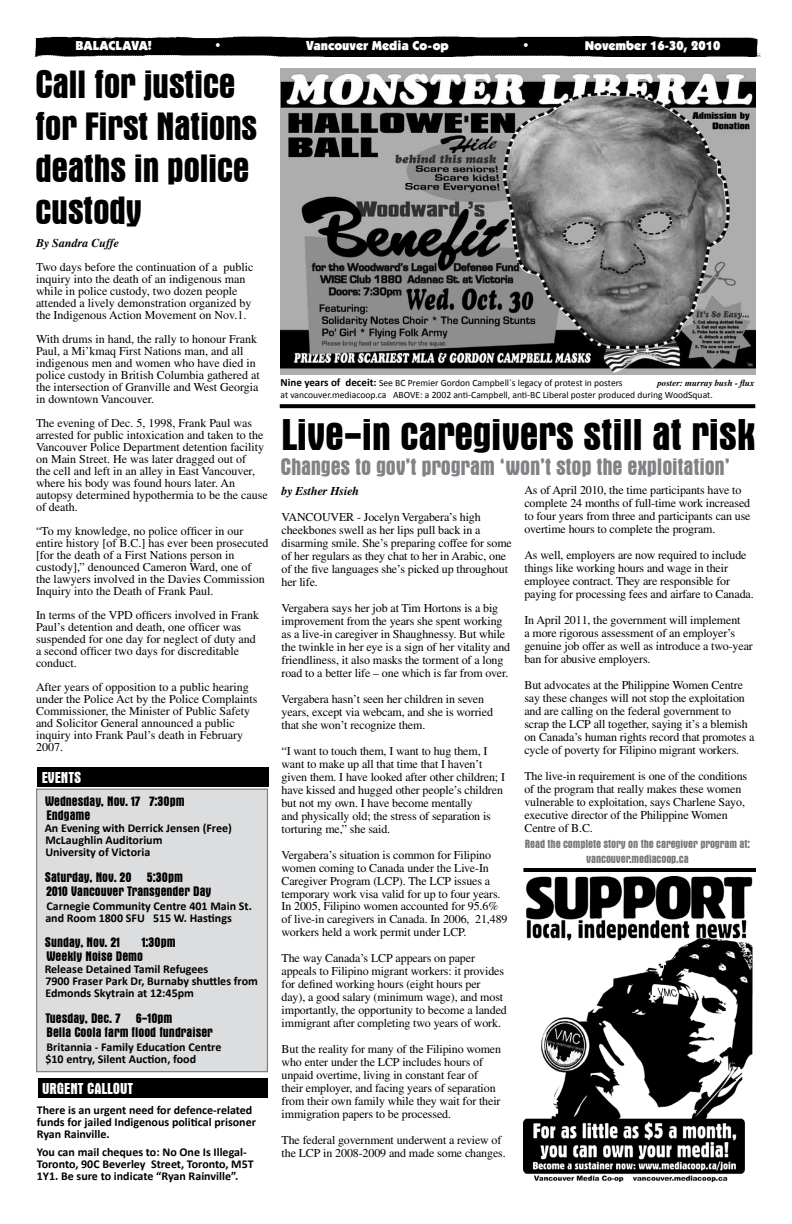
<style>
.page{position:relative;width:792px;height:1224px;background:#fff}
.page>*{position:absolute;margin:0;border:0;box-sizing:border-box;transform-origin:0 0}
.t1{font:700 condensed 45px "Aurora BT";letter-spacing:-.01em;color:#000}
.t2{font:700 condensed 40px/42px "Aurora BT";letter-spacing:-.015em;color:#000}
.t3{font:700 condensed 24px "Aurora BT";letter-spacing:-.01em;color:#818285}
.t4{font:700 condensed 16px "Aurora BT";color:#fff}
.t5{font:700 condensed 14px/14px "Aurora BT";color:#000}
.t6{font:900 13px "Kabel IT Cby BT";color:#fff}
.t7{font:12px/13px "Times";letter-spacing:-.01em;color:#000}
.t8{font:700 12px/12px "Calibri";color:#000}
.t9{font:700 condensed 12px/14.4px "Aurora BT";letter-spacing:-.01em;color:#76787a;text-align:center}
.t10{font:italic 700 12px "Times";letter-spacing:-.01em;color:#000}
.t11{font:9.6px "Calibri";color:#000}
.t12{font:italic 700 9px "Times";color:#000}
.s1{font-weight:700;font-size:11px}
</style>
<div class="page">
<img style="left:34px;top:36px;width:727px;height:21px">
<div style="left:36px;top:42px;width:720px;height:12px;background:#000"></div>
<div style="left:37px;top:767px;width:231px;height:19px;background:#000"></div>
<div style="left:37px;top:789px;width:230px;height:283px;background:#dcddde"></div>
<div style="left:36px;top:789px;width:232px;height:283px;border:1px solid #808285"></div>
<div style="left:38px;top:1078px;width:230px;height:20px;background:#000"></div>
<img style="left:523px;top:877px;width:230px;height:304px">
<img style="left:281px;top:68px;width:475px;height:306px">
<svg style="left:280px;top:404px;width:475px;height:4px;background:#0b0b0b"></svg>
<hr style="left:523px;top:868px;width:233px;height:4px;background:#000">
<p class="t6" style="left:76px;top:37px;width:78px">BALACLAVA!</p>
<p class="t6" style="left:214px;top:37px;width:9px">•</p>
<p class="t6" style="left:306px;top:37px;width:144px">Vancouver Media Co-op</p>
<p class="t6" style="left:522px;top:37px;width:9px">•</p>
<p class="t6" style="left:585px;top:37px;width:137px">November 16-30, 2010</p>
<h2 class="t2" style="left:35px;top:63px;width:224px">Call for justice for First Nations deaths in police custody</h2>
<p class="t10" style="left:36px;top:236px;width:85px">By Sandra Cuffe</p>
<p class="t7" style="left:36px;top:261px;width:219px;line-height:12px">Two days before the continuation of a public inquiry into the death of an indigenous man while in police custody, two dozen people attended a lively demonstration organized by the Indigenous Action Movement on Nov.1.</p>
<p class="t7" style="left:36px;top:333px;width:225px;line-height:12px">With drums in hand, the rally to honour Frank Paul, a Mi’kmaq First Nations man, and all indigenous men and women who have died in police custody in British Columbia gathered at the intersection of Granville and West Georgia in downtown Vancouver.</p>
<p class="t7" style="left:36px;top:417px;width:233px;line-height:12px">The evening of Dec. 5, 1998, Frank Paul was arrested for public intoxication and taken to the Vancouver Police Department detention facility on Main Street. He was later dragged out of<br>the cell and left in an alley in East Vancouver, where his body was found hours later. An autopsy determined hypothermia to be the cause of death.</p>
<p class="t7" style="left:36px;top:525px;width:234px;line-height:12px">“To my knowledge, no police officer in our entire history [of B.C.] has ever been prosecuted [for the death of a First Nations person in custody],” denounced Cameron Ward, one of the lawyers involved in the Davies Commission Inquiry into the Death of Frank Paul.</p>
<p class="t7" style="left:36px;top:609px;width:225px;line-height:12px">In terms of the VPD officers involved in Frank Paul’s detention and death, one officer was suspended for one day for neglect of duty and a second officer two days for discreditable conduct.</p>
<p class="t7" style="left:36px;top:681px;width:223px;line-height:12px">After years of opposition to a public hearing under the Police Act by the Police Complaints Commissioner, the Minister of Public Safety and Solicitor General announced a public inquiry into Frank Paul’s death in February 2007.</p>
<h3 class="t4" style="left:42px;top:768px;width:41px">EVENTS</h3>
<p class="t5" style="left:45px;top:794px;width:141px">Wednesday, Nov. 17 7:30pm<br>Endgame</p>
<p class="t8" style="left:45px;top:821px;width:189px">An Evening with Derrick Jensen (Free)<br>McLaughlin Auditorium<br>University of Victoria</p>
<p class="t5" style="left:45px;top:870px;width:168px">Saturday, Nov. 20 5:30pm<br>2010 Vancouver Transgender Day</p>
<p class="t8" style="left:45px;top:899px;width:208px">Carnegie Community Centre 401 Main St. and Room 1800 SFU 515 W. Hastings</p>
<p class="t5" style="left:45px;top:935px;width:77px">Sunday, Nov. 21</p>
<p class="t5" style="left:46px;top:935px;width:131px;text-indent:95px">1:30pm<br>Weekly Noise Demo</p>
<p class="t8" style="left:45px;top:962px;width:215px">Release Detained Tamil Refugees<br>7900 Fraser Park Dr, Burnaby shuttles from<br>Edmonds Skytrain at 12:45pm</p>
<p class="t5" style="left:45px;top:1011px;width:169px">Tuesday, Dec. 7 6-10pm<br>Bella Coola farm flood fundraiser</p>
<p class="t8" style="left:45px;top:1040px;width:178px">Britannia - Family Education Centre $10 entry, Silent Auction, food</p>
<h3 class="t4" style="left:42px;top:1079px;width:93px">URGENT CALLOUT</h3>
<p class="t8" style="left:37px;top:1104px;width:221px">There is an urgent need for defence-related funds for jailed Indigenous political prisoner<br>Ryan Rainville.</p>
<p class="t8" style="left:37px;top:1146px;width:219px">You can mail cheques to: No One Is Illegal-<br>Toronto, 90C Beverley Street, Toronto, M5T<br>1Y1. Be sure to indicate “Ryan Rainville”.</p>
<p class="t11" style="left:280px;top:377px;width:344px"><span class="s1">Nine years of deceit:</span> See BC Premier Gordon Campbell`s legacy of protest in posters</p>
<p class="t12" style="left:657px;top:378px;width:99px">poster: murray bush - flux</p>
<p class="t11" style="left:280px;top:389px;width:434px">at vancouver.mediacoop.ca ABOVE: a 2002 anti-Campbell, anti-BC Liberal poster produced during WoodSquat.</p>
<h1 class="t1" style="left:281px;top:409px;width:476px">Live-in caregivers still at risk</h1>
<h3 class="t3" style="left:280px;top:453px;width:451px">Changes to gov’t program ‘won’t stop the exploitation’</h3>
<p class="t10" style="left:282px;top:484px;width:79px">by Esther Hsieh</p>
<p class="t7" style="left:282px;top:510px;width:232px">VANCOUVER - Jocelyn Vergabera’s high cheekbones swell as her lips pull back in a disarming smile. She’s preparing coffee for some of her regulars as they chat to her in Arabic, one of the five languages she’s picked up throughout her life.</p>
<p class="t7" style="left:282px;top:601px;width:230px">Vergabera says her job at Tim Hortons is a big improvement from the years she spent working as a live-in caregiver in Shaughnessy. But while the twinkle in her eye is a sign of her vitality and friendliness, it also masks the torment of a long road to a better life – one which is far from over.</p>
<p class="t7" style="left:282px;top:692px;width:213px">Vergabera hasn’t seen her children in seven years, except via webcam, and she is worried that she won’t recognize them.</p>
<p class="t7" style="left:282px;top:744px;width:225px">“I want to touch them, I want to hug them, I want to make up all that time that I haven’t given them. I have looked after other children; I have kissed and hugged other people’s children but not my own. I have become mentally<br>and physically old; the stress of separation is torturing me,” she said.</p>
<p class="t7" style="left:282px;top:848px;width:228px">Vergabera’s situation is common for Filipino women coming to Canada under the Live-In Caregiver Program (LCP). The LCP issues a temporary work visa valid for up to four years.<br>In 2005, Filipino women accounted for 95.6% of live-in caregivers in Canada. In 2006, 21,489 workers held a work permit under LCP.</p>
<p class="t7" style="left:282px;top:952px;width:227px">The way Canada’s LCP appears on paper appeals to Filipino migrant workers: it provides for defined working hours (eight hours per day), a good salary (minimum wage), and most importantly, the opportunity to become a landed immigrant after completing two years of work.</p>
<p class="t7" style="left:282px;top:1043px;width:221px">But the reality for many of the Filipino women who enter under the LCP includes hours of unpaid overtime, living in constant fear of their employer, and facing years of separation from their own family while they wait for their immigration papers to be processed.</p>
<p class="t7" style="left:282px;top:1134px;width:226px">The federal government underwent a review of the LCP in 2008-2009 and made some changes.</p>
<p class="t7" style="left:524px;top:483px;width:228px">As of April 2010, the time participants have to complete 24 months of full-time work increased to four years from three and participants can use overtime hours to complete the program.</p>
<p class="t7" style="left:524px;top:548px;width:231px">As well, employers are now required to include things like working hours and wage in their employee contract. They are responsible for paying for processing fees and airfare to Canada.</p>
<p class="t7" style="left:524px;top:613px;width:230px">In April 2011, the government will implement<br>a more rigorous assessment of an employer’s genuine job offer as well as introduce a two-year ban for abusive employers.</p>
<p class="t7" style="left:524px;top:678px;width:232px">But advocates at the Philippine Women Centre say these changes will not stop the exploitation and are calling on the federal government to scrap the LCP all together, saying it’s a blemish on Canada’s human rights record that promotes a cycle of poverty for Filipino migrant workers.</p>
<p class="t7" style="left:524px;top:769px;width:224px">The live-in requirement is one of the conditions of the program that really makes these women vulnerable to exploitation, says Charlene Sayo, executive director of the Philippine Women Centre of B.C.</p>
<p class="t9" style="left:525px;top:837px;width:227px">Read the complete story on the caregiver program at: vancouver.mediacoop.ca</p>
</div>
